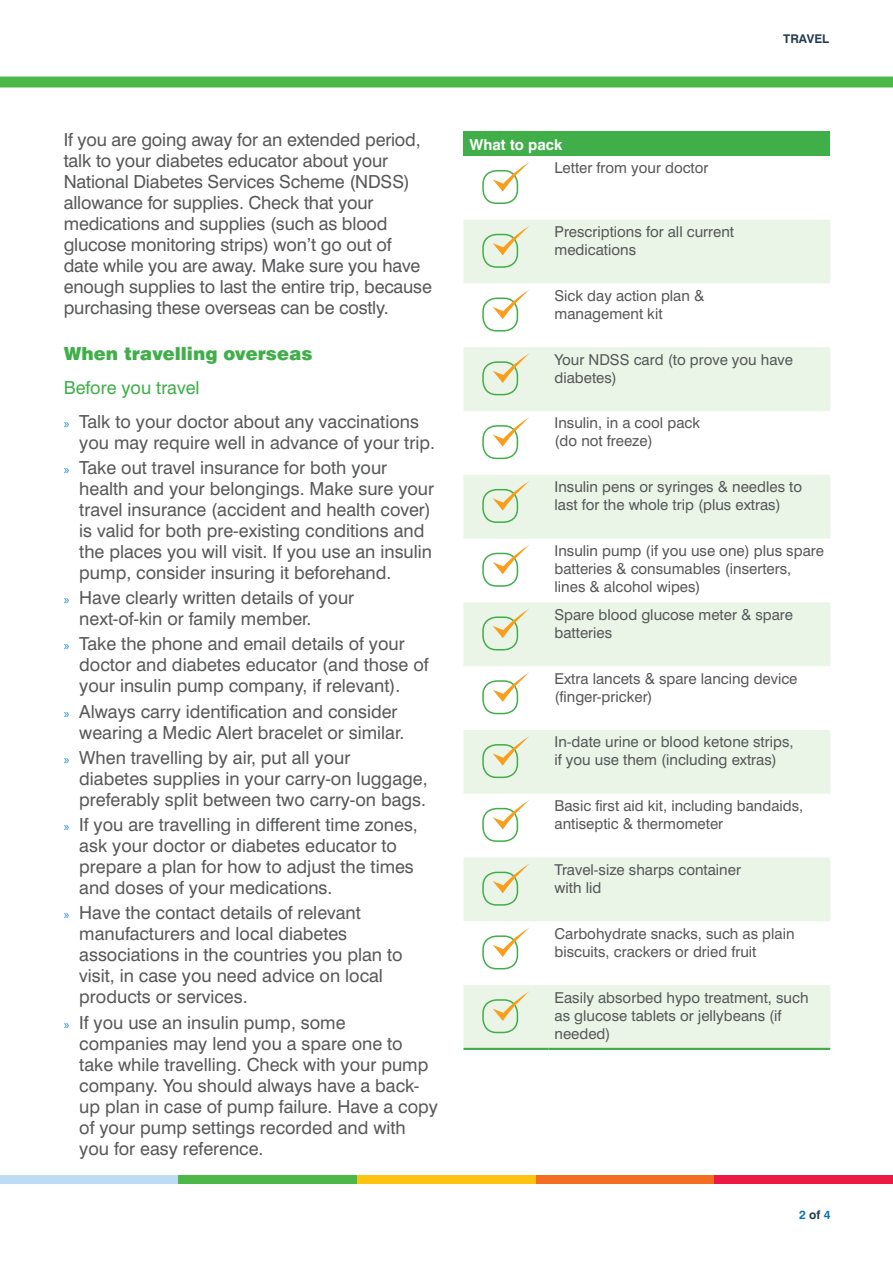
<style>
.page{position:relative;width:893px;height:1263px;background:#fff}
.page>*{position:absolute;margin:0;border:0;box-sizing:border-box;transform-origin:0 0}
.body{font:18px/21px "Swiss 721 BT";color:#57585a}
.head2{font:900 18px "Swiss 721 BT";color:#40ae49}
.Head3{font:18px "Swiss 721 BT";color:#40ae49}
.body-2{font:15px/18px "Swiss 721 BT";color:#57585a}
.body-3{font:700 15px "Swiss 721 BT";color:#fff}
.t1{font:700 12px "Swiss 721 BT";color:#233d50}
.t2{font:700 12px "Swiss 721 BT";color:#0077c0}
.s1{font-family:"Myriad Pro";font-size:13.5px;color:#2287c8}
.s2{color:#233d50}
</style>
<div class="page">
<div style="left:0;top:77px;width:893px;height:10px;background:#4cb848"></div>
<div style="left:357px;top:1176px;width:179px;height:8px;background:#fec210"></div>
<div style="left:0;top:1176px;width:179px;height:8px;background:#bcdcf3"></div>
<div style="left:179px;top:1176px;width:178px;height:8px;background:#4cb848"></div>
<div style="left:536px;top:1176px;width:178px;height:8px;background:#f36e21"></div>
<div style="left:714px;top:1176px;width:179px;height:8px;background:#ed1845"></div>
<div style="left:463px;top:132px;width:367px;height:24px;background:#40ae49"></div>
<svg style="left:463px;top:220px;width:367px;height:828px;fill:#eaf4e7"></svg>
<hr style="left:463px;top:1048px;width:86px;height:2px;background:#40ae49">
<hr style="left:549px;top:1048px;width:281px;height:2px;background:#40ae49">
<div style="left:482px;top:170px;width:36px;height:34px;border:2px solid #40ae49;border-radius:14px"></div>
<svg style="left:493px;top:162px;width:37px;height:30px"></svg>
<div style="left:482px;top:234px;width:36px;height:34px;border:2px solid #40ae49;border-radius:14px"></div>
<svg style="left:493px;top:226px;width:37px;height:29px"></svg>
<div style="left:482px;top:298px;width:36px;height:34px;border:2px solid #40ae49;border-radius:14px"></div>
<svg style="left:493px;top:289px;width:37px;height:30px"></svg>
<div style="left:482px;top:361px;width:36px;height:34px;border:2px solid #40ae49;border-radius:14px"></div>
<svg style="left:493px;top:353px;width:37px;height:30px"></svg>
<div style="left:482px;top:425px;width:36px;height:34px;border:2px solid #40ae49;border-radius:14px"></div>
<svg style="left:493px;top:417px;width:37px;height:30px"></svg>
<div style="left:482px;top:489px;width:36px;height:34px;border:2px solid #40ae49;border-radius:14px"></div>
<svg style="left:493px;top:481px;width:37px;height:30px"></svg>
<div style="left:482px;top:553px;width:36px;height:34px;border:2px solid #40ae49;border-radius:14px"></div>
<svg style="left:493px;top:545px;width:37px;height:29px"></svg>
<div style="left:482px;top:616px;width:36px;height:34px;border:2px solid #40ae49;border-radius:14px"></div>
<svg style="left:493px;top:608px;width:37px;height:30px"></svg>
<div style="left:482px;top:680px;width:36px;height:34px;border:2px solid #40ae49;border-radius:14px"></div>
<svg style="left:493px;top:672px;width:37px;height:30px"></svg>
<div style="left:482px;top:744px;width:36px;height:34px;border:2px solid #40ae49;border-radius:14px"></div>
<svg style="left:493px;top:736px;width:37px;height:30px"></svg>
<div style="left:482px;top:808px;width:36px;height:34px;border:2px solid #40ae49;border-radius:14px"></div>
<svg style="left:493px;top:800px;width:37px;height:29px"></svg>
<div style="left:482px;top:872px;width:36px;height:34px;border:2px solid #40ae49;border-radius:14px"></div>
<svg style="left:493px;top:863px;width:37px;height:30px"></svg>
<div style="left:482px;top:935px;width:36px;height:34px;border:2px solid #40ae49;border-radius:14px"></div>
<svg style="left:493px;top:927px;width:37px;height:30px"></svg>
<div style="left:482px;top:999px;width:36px;height:34px;border:2px solid #40ae49;border-radius:14px"></div>
<svg style="left:493px;top:991px;width:37px;height:30px"></svg>
<p class="t1" style="left:783px;top:31px;width:48px">TRAVEL</p>
<p class="body" style="left:64px;top:129px;width:370px">If you are going away for an extended period, talk to your diabetes educator about your National Diabetes Services Scheme (NDSS) allowance for supplies. Check that your medications and supplies (such as blood glucose monitoring strips) won’t go out of<br>date while you are away. Make sure you have enough supplies to last the entire trip, because purchasing these overseas can be costly.</p>
<p class="head2" style="left:64px;top:343px;width:250px">When travelling overseas</p>
<p class="Head3" style="left:64px;top:376px;width:137px">Before you travel</p>
<p class="body" style="left:79px;top:411px;width:357px;text-indent:-16px"><span class="s1">»</span> Talk to your doctor about any vaccinations you may require well in advance of your trip.</p>
<p class="body" style="left:79px;top:457px;width:356px;text-indent:-16px"><span class="s1">»</span> Take out travel insurance for both your health and your belongings. Make sure your travel insurance (accident and health cover) is valid for both pre-existing conditions and the places you will visit. If you use an insulin pump, consider insuring it beforehand.</p>
<p class="body" style="left:79px;top:587px;width:276px;text-indent:-16px"><span class="s1">»</span> Have clearly written details of your next-of-kin or family member.</p>
<p class="body" style="left:79px;top:633px;width:351px;text-indent:-16px"><span class="s1">»</span> Take the phone and email details of your doctor and diabetes educator (and those of your insulin pump company, if relevant).</p>
<p class="body" style="left:79px;top:701px;width:326px;text-indent:-16px"><span class="s1">»</span> Always carry identification and consider wearing a Medic Alert bracelet or similar.</p>
<p class="body" style="left:79px;top:747px;width:350px;text-indent:-16px"><span class="s1">»</span> When travelling by air, put all your<br>diabetes supplies in your carry-on luggage, preferably split between two carry-on bags.</p>
<p class="body" style="left:79px;top:814px;width:340px;text-indent:-16px"><span class="s1">»</span> If you are travelling in different time zones, ask your doctor or diabetes educator to prepare a plan for how to adjust the times and doses of your medications.</p>
<p class="body" style="left:79px;top:902px;width:325px;text-indent:-16px"><span class="s1">»</span> Have the contact details of relevant manufacturers and local diabetes associations in the countries you plan to visit, in case you need advice on local products or services.</p>
<p class="body" style="left:79px;top:1012px;width:360px;text-indent:-16px"><span class="s1">»</span> If you use an insulin pump, some companies may lend you a spare one to take while travelling. Check with your pump company. You should always have a back&shy;up plan in case of pump failure. Have a copy of your pump settings recorded and with you for easy reference.</p>
<p class="body-3" style="left:469px;top:135px;width:94px">What to pack</p>
<p class="body-2" style="left:555px;top:159px;width:155px">Letter from your doctor</p>
<p class="body-2" style="left:555px;top:223px;width:181px">Prescriptions for all current medications</p>
<p class="body-2" style="left:555px;top:286px;width:151px">Sick day action plan &amp; management kit</p>
<p class="body-2" style="left:555px;top:350px;width:240px">Your NDSS card (to prove you have diabetes)</p>
<p class="body-2" style="left:555px;top:414px;width:147px">Insulin, in a cool pack (do not freeze)</p>
<p class="body-2" style="left:555px;top:478px;width:249px">Insulin pens or syringes &amp; needles to last for the whole trip (plus extras)</p>
<p class="body-2" style="left:555px;top:542px;width:271px">Insulin pump (if you use one) plus spare batteries &amp; consumables (inserters, lines &amp; alcohol wipes)</p>
<p class="body-2" style="left:555px;top:605px;width:240px">Spare blood glucose meter &amp; spare batteries</p>
<p class="body-2" style="left:555px;top:669px;width:244px">Extra lancets &amp; spare lancing device (finger-pricker)</p>
<p class="body-2" style="left:555px;top:733px;width:241px">In-date urine or blood ketone strips, if you use them (including extras)</p>
<p class="body-2" style="left:555px;top:797px;width:250px">Basic first aid kit, including bandaids, antiseptic &amp; thermometer</p>
<p class="body-2" style="left:555px;top:860px;width:188px">Travel-size sharps container with lid</p>
<p class="body-2" style="left:555px;top:924px;width:242px">Carbohydrate snacks, such as plain biscuits, crackers or dried fruit</p>
<p class="body-2" style="left:555px;top:988px;width:255px">Easily absorbed hypo treatment, such as glucose tablets or jellybeans (if needed)</p>
<p class="t2" style="left:799px;top:1207px;width:33px">2 <span class="s2">of</span> 4</p>
</div>
